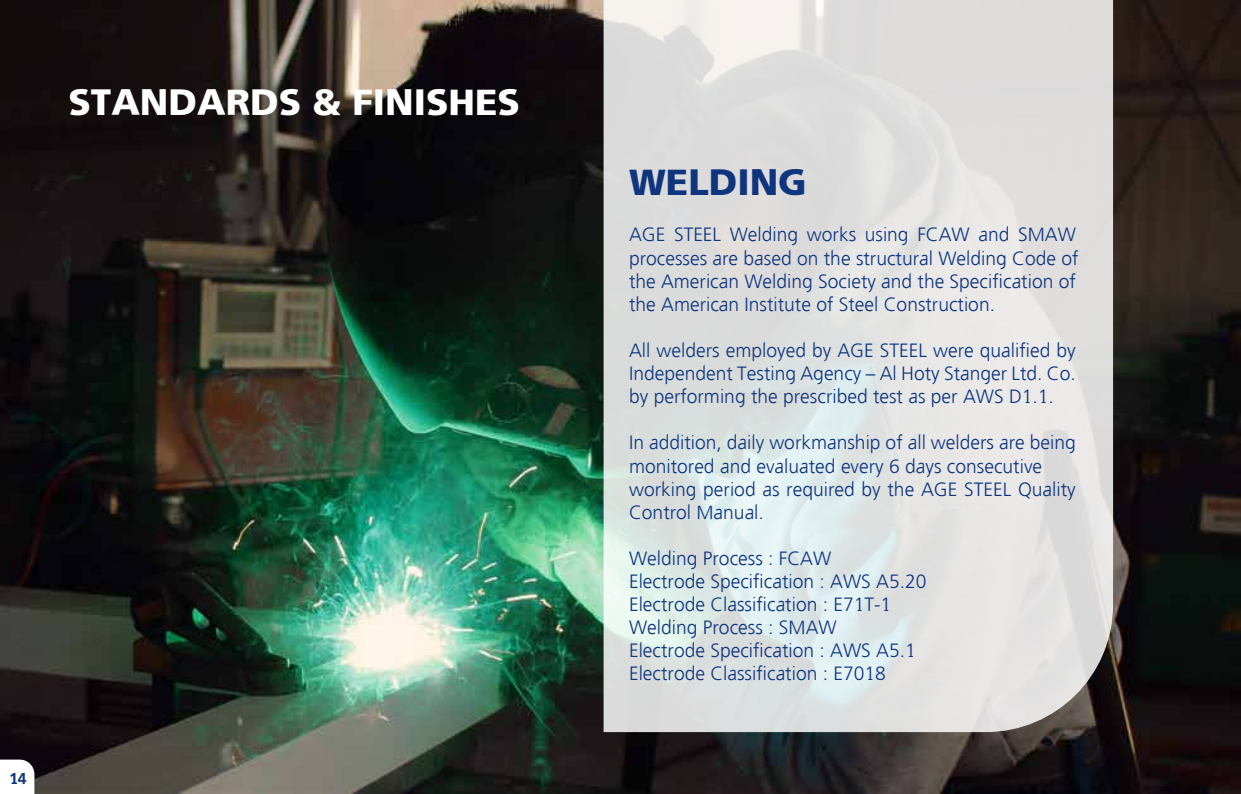
<style>
.page{position:relative;width:1241px;height:794px;background:#fff}
.page>*{position:absolute;margin:0;border:0;box-sizing:border-box;transform-origin:0 0}
.t1{font:900 36.75px "Freeway";color:#fff}
.t2{font:900 36.75px "Freeway";color:#10357f}
.t3{font:300 19.25px/23.1px "Freeway";color:#10357f}
.t4{font:15.75px "Freeway Demi";color:#10357f}
</style>
<div class="page">
<img style="left:0;top:0;width:1240px;height:794px">
<svg style="left:603px;top:0;width:509px;height:732px;background:#dee0df"></svg>
<svg style="left:0;top:759px;width:34px;height:35px"></svg>
<h1 class="t1" style="left:68px;top:80px;width:453px">STANDARDS &amp; FINISHES</h1>
<p class="t4" style="left:9px;top:769px;width:19px">14</p>
<h1 class="t2" style="left:629px;top:160px;width:179px">WELDING</h1>
<p class="t3" style="left:629px;top:223px;width:451px">AGE STEEL Welding works using FCAW and SMAW processes are based on the structural Welding Code of the American Welding Society and the Specification of the American Institute of Steel Construction.</p>
<p class="t3" style="left:629px;top:339px;width:448px;text-align:justify">All welders employed by AGE STEEL were qualified by Independent Testing Agency – Al Hoty Stanger Ltd. Co. by performing the prescribed test as per AWS D1.1.</p>
<p class="t3" style="left:629px;top:431px;width:448px">In addition, daily workmanship of all welders are being monitored and evaluated every 6 days consecutive working period as required by the AGE STEEL Quality Control Manual.</p>
<p class="t3" style="left:629px;top:546px;width:299px">Welding Process : FCAW<br>Electrode Specification : AWS A5.20<br>Electrode Classification : E71T-1<br>Welding Process : SMAW<br>Electrode Specification : AWS A5.1<br>Electrode Classification : E7018</p>
</div>
